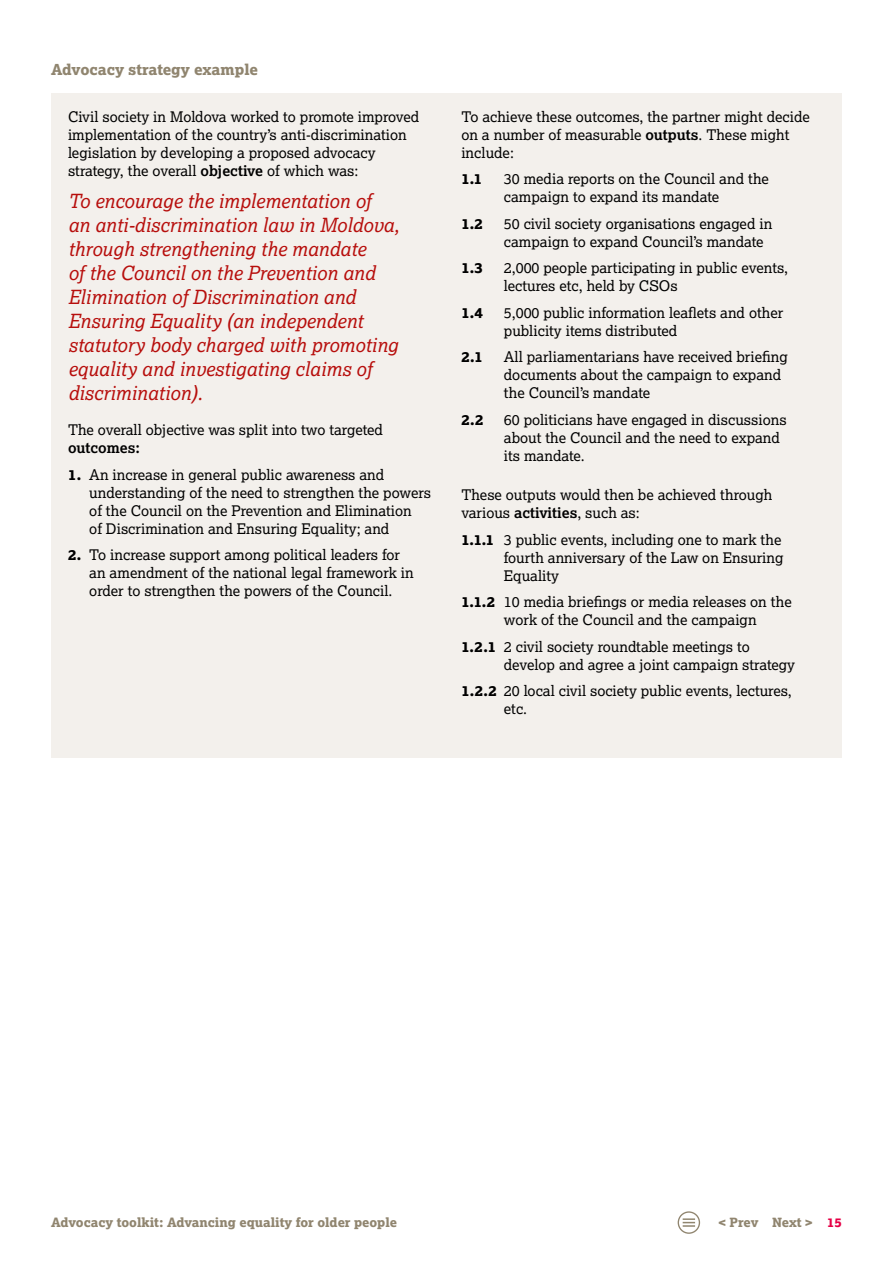
<style>
.page{position:relative;width:893px;height:1263px;background:#fff}
.page>*{position:absolute;margin:0;border:0;box-sizing:border-box;transform-origin:0 0}
.t1{font:italic 19.5px/24px "Lexia";color:#b70e0c}
.t2{font:15px "Lexia X Bold";color:#90856f}
.t3{font:14.7px/18px "Lexia";color:#000}
.t4{font:14.7px "Lexia X Bold";color:#000}
.t5{font:700 14.7px "Lexia";color:#000}
.t6{font:12.75px "Lexia X Bold";color:#90856f}
.s1{font-weight:700}
.s2{font-family:"Lexia X Bold"}
.s3{color:#e50046}
</style>
<div class="page">
<div style="left:678px;top:1211px;width:22px;height:23px;border:1px solid #90856f;border-radius:50%"></div>
<svg style="left:683px;top:1218px;width:12px;height:9px"></svg>
<div style="left:51px;top:94px;width:791px;height:664px;background:#f3f0ec"></div>
<p class="t2" style="left:51px;top:60px;width:208px">Advocacy strategy example</p>
<p class="t3" style="left:68px;top:107px;width:353px">Civil society in Moldova worked to promote improved implementation of the country’s anti-discrimination legislation by developing a proposed advocacy strategy, the overall <span class="s1">objective</span> of which was:</p>
<p class="t1" style="left:68px;top:189px;width:333px">To encourage the implementation of<br>an anti-discrimination law in Moldova, through strengthening the mandate<br>of the Council on the Prevention and Elimination of Discrimination and Ensuring Equality (an independent statutory body charged with promoting equality and investigating claims of discrimination).</p>
<p class="t3" style="left:68px;top:420px;width:316px">The overall objective was split into two targeted</p>
<p class="t5" style="left:68px;top:439px;width:74px">outcomes:</p>
<p class="t3" style="left:89px;top:465px;width:343px;text-indent:-21px"><span class="s2">1.</span> An increase in general public awareness and understanding of the need to strengthen the powers of the Council on the Prevention and Elimination<br>of Discrimination and Ensuring Equality; and</p>
<p class="t3" style="left:89px;top:545px;width:326px;text-indent:-21px"><span class="s2">2.</span> To increase support among political leaders for an amendment of the national legal framework in order to strengthen the powers of the Council.</p>
<p class="t3" style="left:461px;top:107px;width:350px">To achieve these outcomes, the partner might decide on a number of measurable <span class="s1">outputs</span>. These might include:</p>
<p class="t4" style="left:461px;top:169px;width:23px">1.1</p>
<p class="t3" style="left:504px;top:169px;width:267px">30 media reports on the Council and the campaign to expand its mandate</p>
<p class="t4" style="left:461px;top:214px;width:23px">1.2</p>
<p class="t3" style="left:504px;top:214px;width:270px">50 civil society organisations engaged in campaign to expand Council’s mandate</p>
<p class="t4" style="left:461px;top:258px;width:23px">1.3</p>
<p class="t3" style="left:504px;top:258px;width:286px">2,000 people participating in public events, lectures etc, held by CSOs</p>
<p class="t4" style="left:461px;top:303px;width:23px">1.4</p>
<p class="t3" style="left:504px;top:303px;width:281px">5,000 public information leaflets and other publicity items distributed</p>
<p class="t4" style="left:461px;top:347px;width:23px">2.1</p>
<p class="t3" style="left:504px;top:347px;width:286px">All parliamentarians have received briefing documents about the campaign to expand the Council’s mandate</p>
<p class="t4" style="left:461px;top:410px;width:24px">2.2</p>
<p class="t3" style="left:504px;top:410px;width:284px">60 politicians have engaged in discussions about the Council and the need to expand its mandate.</p>
<p class="t3" style="left:461px;top:485px;width:313px">These outputs would then be achieved through various <span class="s1">activities</span>, such as:</p>
<p class="t3" style="left:504px;top:530px;width:281px;text-indent:-43px"><span class="s2">1.1.1</span> 3 public events, including one to mark the fourth anniversary of the Law on Ensuring<br>Equality</p>
<p class="t3" style="left:461px;top:592px;width:332px;text-align:center"><span class="s2">1.1.2</span> 10 media briefings or media releases on the work of the Council and the campaign</p>
<p class="t3" style="left:504px;top:637px;width:293px;text-indent:-43px"><span class="s2">1.2.1</span> 2 civil society roundtable meetings to develop and agree a joint campaign strategy</p>
<p class="t3" style="left:504px;top:681px;width:289px;text-indent:-43px"><span class="s2">1.2.2</span> 20 local civil society public events, lectures, etc.</p>
<p class="t6" style="left:51px;top:1214px;width:348px">Advocacy toolkit: Advancing equality for older people</p>
<p class="t6" style="left:719px;top:1214px;width:125px">&lt; Prev Next &gt; <span class="s3">15</span></p>
</div>
